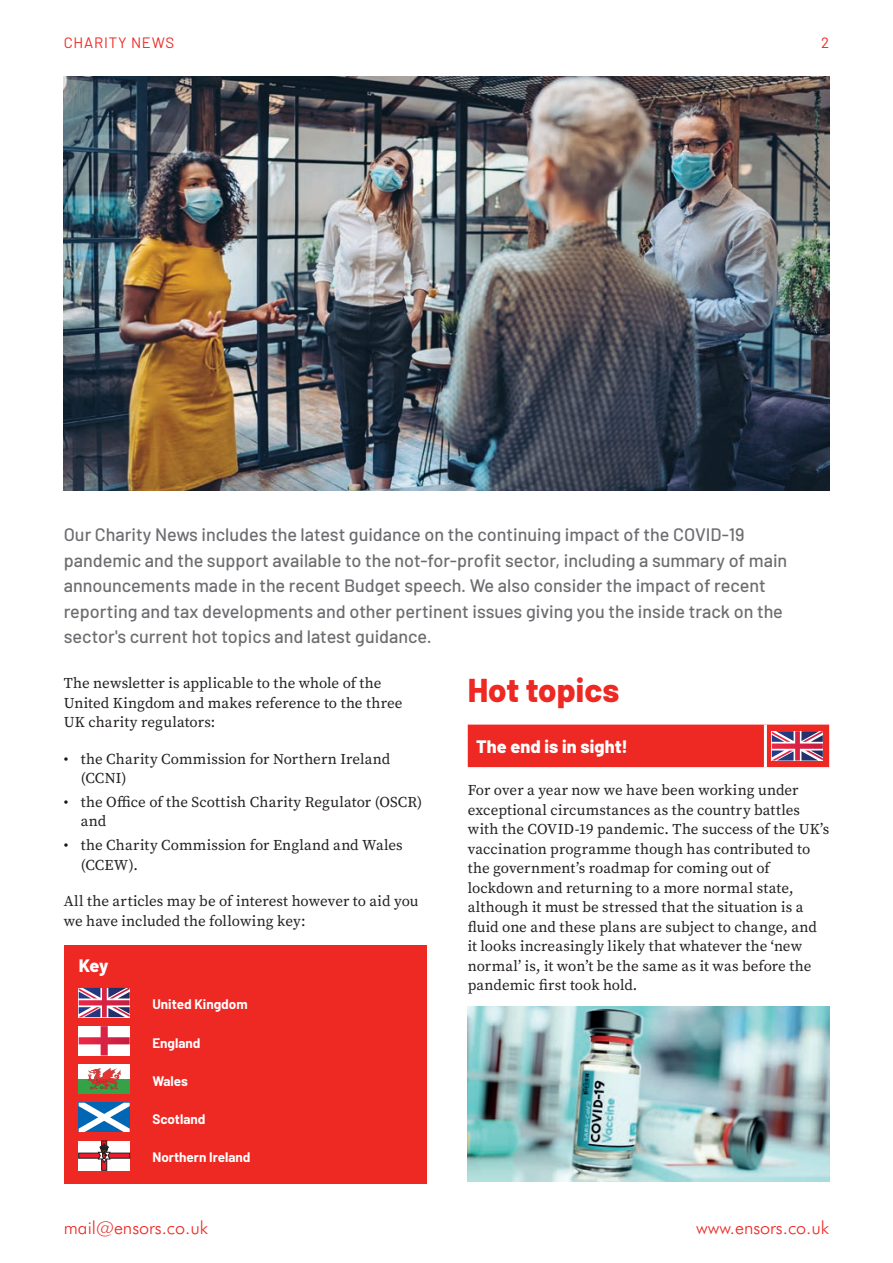
<style>
.page{position:relative;width:893px;height:1263px;background:#fff}
.page>*{position:absolute;margin:0;border:0;box-sizing:border-box;transform-origin:0 0}
.t1{font:800 33px "Barlow";letter-spacing:.005em;color:#ee2823}
.t2{font:500 18px/25.5px "Barlow";color:#6c6d70}
.t3{font:300 18px "Futura BT";color:#ee2823}
.t4{font:800 18px "Barlow";letter-spacing:.01em;color:#fff}
.t5{font:15px/19.5px "Source Serif Pro";letter-spacing:.005em;color:#231f20}
.t6{font:15px "Barlow";letter-spacing:.05em;color:#ee2823}
.t7{font:700 13.5px "Barlow";color:#fff}
.s1{color:#1b151b}
</style>
<div class="page">
<div style="left:64px;top:945px;width:363px;height:238px;background:#ee2823"></div>
<svg style="left:79px;top:988px;width:51px;height:29px"></svg>
<svg style="left:79px;top:1026px;width:51px;height:29px"></svg>
<div style="left:79px;top:1064px;width:51px;height:15px;background:#fff"></div>
<div style="left:79px;top:1079px;width:51px;height:15px;background:#36a147"></div>
<svg style="left:87px;top:1068px;width:34px;height:21px"></svg>
<svg style="left:79px;top:1103px;width:51px;height:29px"></svg>
<svg style="left:79px;top:1141px;width:51px;height:29px"></svg>
<svg style="left:468px;top:725px;width:361px;height:42px;background:#e73130"></svg>
<img style="left:468px;top:1006px;width:361px;height:175px">
<img style="left:64px;top:77px;width:765px;height:413px">
<p class="t6" style="left:64px;top:32px;width:112px">CHARITY NEWS</p>
<p class="t6" style="left:821px;top:32px;width:10px">2</p>
<p class="t2" style="left:64px;top:520px;width:725px">Our Charity News includes the latest guidance on the continuing impact of the COVID-19 pandemic and the support available to the not-for-profit sector, including a summary of main announcements made in the recent Budget speech. We also consider the impact of recent reporting and tax developments and other pertinent issues giving you the inside track on the sector's current hot topics and latest guidance.</p>
<p class="t5" style="left:64px;top:673px;width:340px">The newsletter is applicable to the whole of the<br>United Kingdom and makes reference to the three<br>UK charity regulators:</p>
<p class="t5" style="left:81px;top:749px;width:311px;text-indent:-17px"><span class="s1">•</span> the Charity Commission for Northern Ireland (CCNI)</p>
<p class="t5" style="left:81px;top:792px;width:343px;text-indent:-17px"><span class="s1">•</span> the Office of the Scottish Charity Regulator (OSCR) and</p>
<p class="t5" style="left:81px;top:835px;width:323px;text-indent:-17px"><span class="s1">•</span> the Charity Commission for England and Wales (CCEW).</p>
<p class="t5" style="left:64px;top:891px;width:356px">All the articles may be of interest however to aid you we have included the following key:</p>
<p class="t4" style="left:79px;top:952px;width:31px">Key</p>
<p class="t7" style="left:152px;top:994px;width:97px">United Kingdom</p>
<p class="t7" style="left:152px;top:1033px;width:50px">England</p>
<p class="t7" style="left:152px;top:1071px;width:37px">Wales</p>
<p class="t7" style="left:152px;top:1109px;width:55px">Scotland</p>
<p class="t7" style="left:152px;top:1147px;width:100px">Northern Ireland</p>
<h1 class="t1" style="left:468px;top:665px;width:153px">Hot topics</h1>
<p class="t4" style="left:476px;top:733px;width:153px">The end is in sight!</p>
<p class="t5" style="left:468px;top:780px;width:363px">For over a year now we have been working under exceptional circumstances as the country battles with the COVID-19 pandemic. The success of the UK’s vaccination programme though has contributed to the government’s roadmap for coming out of lockdown and returning to a more normal state, although it must be stressed that the situation is a fluid one and these plans are subject to change, and it looks increasingly likely that whatever the ‘new normal’ is, it won’t be the same as it was before the pandemic first took hold.</p>
<p class="t3" style="left:64px;top:1216px;width:146px">mail@ensors.co.uk</p>
<p class="t3" style="left:696px;top:1216px;width:134px">www.ensors.co.uk</p>
</div>
